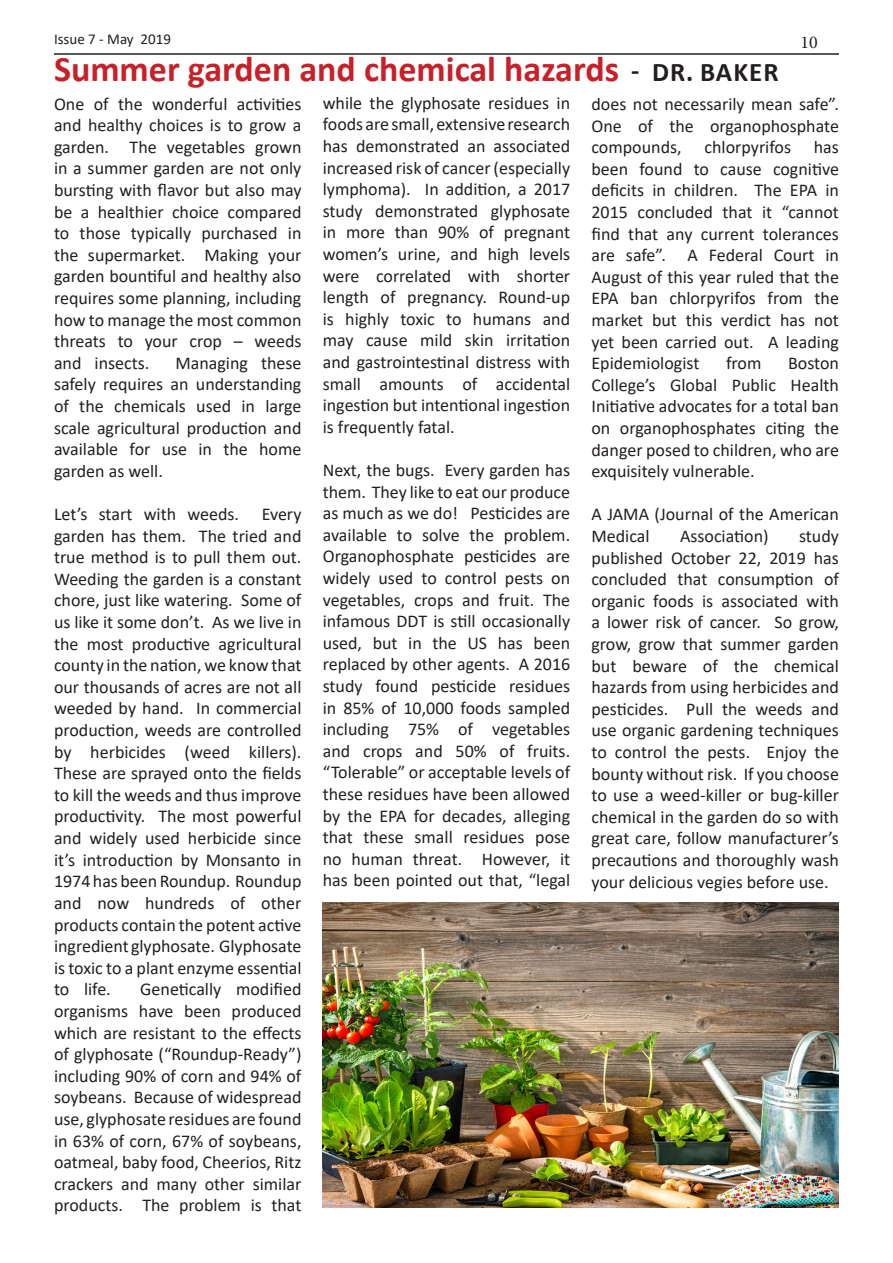
<style>
.page{position:relative;width:893px;height:1263px;background:#fff}
.page>*{position:absolute;margin:0;border:0;box-sizing:border-box;transform-origin:0 0}
.t1{font:700 36px "Calibri";color:#c82028}
.t2{font:18px/21.6px "Calibri";color:#231f20;text-align:justify}
.t3{font:18px "Minion Pro";color:#231f20}
.t4{font:15px "Calibri";color:#231f20}
.s1{font-size:27px;color:#231f20}
</style>
<div class="page">
<hr style="left:54px;top:53px;width:785px;height:2px;background:#231f20">
<img style="left:323px;top:902px;width:516px;height:305px">
<p class="t4" style="left:54px;top:29px;width:118px">Issue 7 - May 2019</p>
<p class="t3" style="left:801px;top:31px;width:19px">10</p>
<p class="t1" style="left:54px;top:44px;width:726px">Summer garden and chemical hazards <span class="s1">- DR. BAKER</span></p>
<p class="t2" style="left:54px;top:92px;width:249px">One of the wonderful activities and healthy choices is to grow a garden. The vegetables grown in a summer garden are not only bursting with flavor but also may be a healthier choice compared to those typically purchased in the supermarket. Making your garden bountiful and healthy also requires some planning, including how to manage the most common threats to your crop – weeds and insects.</p>
<p class="t2" style="left:323px;top:91px;width:249px">while the glyphosate residues in foods are small, extensive research has demonstrated an associated increased risk of cancer (especially lymphoma). In addition, a 2017 study demonstrated glyphosate in more than 90% of pregnant women’s urine, and high levels were correlated with shorter length of pregnancy. Round-up is highly toxic to humans and may cause mild skin irritation and gastrointestinal distress with small amounts of accidental ingestion but intentional ingestion is frequently fatal.</p>
<p class="t2" style="left:323px;top:459px;width:249px">Next, the bugs. Every garden has them. They like to eat our produce as much as we do! Pesticides are available to solve the problem.<br>Organophosphate pesticides are widely used to control pests on vegetables, crops and fruit. The infamous DDT is still occasionally used, but in the US has been replaced by other agents. A 2016 study found pesticide residues in 85% of 10,000 foods sampled including 75% of vegetables and crops and 50% of fruits. “Tolerable” or acceptable levels of these residues have been allowed by the EPA for decades, alleging that these small residues pose no human threat. However, it has been pointed out that, “legal</p>
<p class="t2" style="left:591px;top:93px;width:249px">does not necessarily mean safe”.<br>One of the organophosphate compounds,</p>
<p class="t2" style="left:704px;top:136px;width:88px">chlorpyrifos</p>
<p class="t2" style="left:591px;top:136px;width:249px;text-indent:222px">has been found to cause cognitive deficits in children. The EPA in 2015 concluded that it “cannot find that any current tolerances are safe”. A Federal Court in August of this year ruled that the EPA ban chlorpyrifos from the market but this verdict has not yet been carried out. A leading Epidemiologist</p>
<p class="t2" style="left:54px;top:352px;width:249px;text-indent:121px">Managing these safely requires an understanding of the chemicals used in large scale agricultural production and available for use in the home garden as well.</p>
<p class="t2" style="left:54px;top:503px;width:187px">Let’s start with weeds.</p>
<p class="t2" style="left:726px;top:352px;width:37px">from</p>
<p class="t2" style="left:591px;top:352px;width:249px;text-indent:197px">Boston College’s Global Public Health Initiative advocates for a total ban on organophosphates citing the danger posed to children, who are exquisitely vulnerable.</p>
<p class="t2" style="left:591px;top:503px;width:249px">A JAMA (Journal of the American<br>Medical</p>
<p class="t2" style="left:54px;top:503px;width:249px;text-indent:208px">Every garden has them. The tried and true method is to pull them out.<br>Weeding the garden is a constant chore, just like watering. Some of us like it some don’t. As we live in the most productive agricultural county in the nation, we know that our thousands of acres are not all weeded by hand. In commercial production, weeds are controlled by herbicides (weed killers).<br>These are sprayed onto the fields to kill the weeds and thus improve productivity. The most powerful and widely used herbicide since it’s introduction by Monsanto in 1974 has been Roundup. Roundup and now hundreds of other products contain the potent active ingredient glyphosate. Glyphosate is toxic to a plant enzyme essential to life.</p>
<p class="t2" style="left:680px;top:525px;width:90px">Association)</p>
<p class="t2" style="left:591px;top:525px;width:249px;text-indent:208px">study published October 22, 2019 has concluded that consumption of organic foods is associated with a lower risk of cancer. So grow, grow, grow that summer garden but beware of the chemical hazards from using herbicides and pesticides. Pull the weeds and use organic gardening techniques to control the pests. Enjoy the bounty without risk. If you choose to use a weed-killer or bug-killer chemical in the garden do so with great care, follow manufacturer’s precautions and thoroughly wash your delicious vegies before use.</p>
<p class="t2" style="left:54px;top:978px;width:249px;text-indent:86px">Genetically modified organisms have been produced which are resistant to the effects of glyphosate (“Roundup-Ready”) including 90% of corn and 94% of soybeans. Because of widespread use, glyphosate residues are found in 63% of corn, 67% of soybeans, oatmeal, baby food, Cheerios, Ritz crackers and many other similar products. The problem is that</p>
</div>
